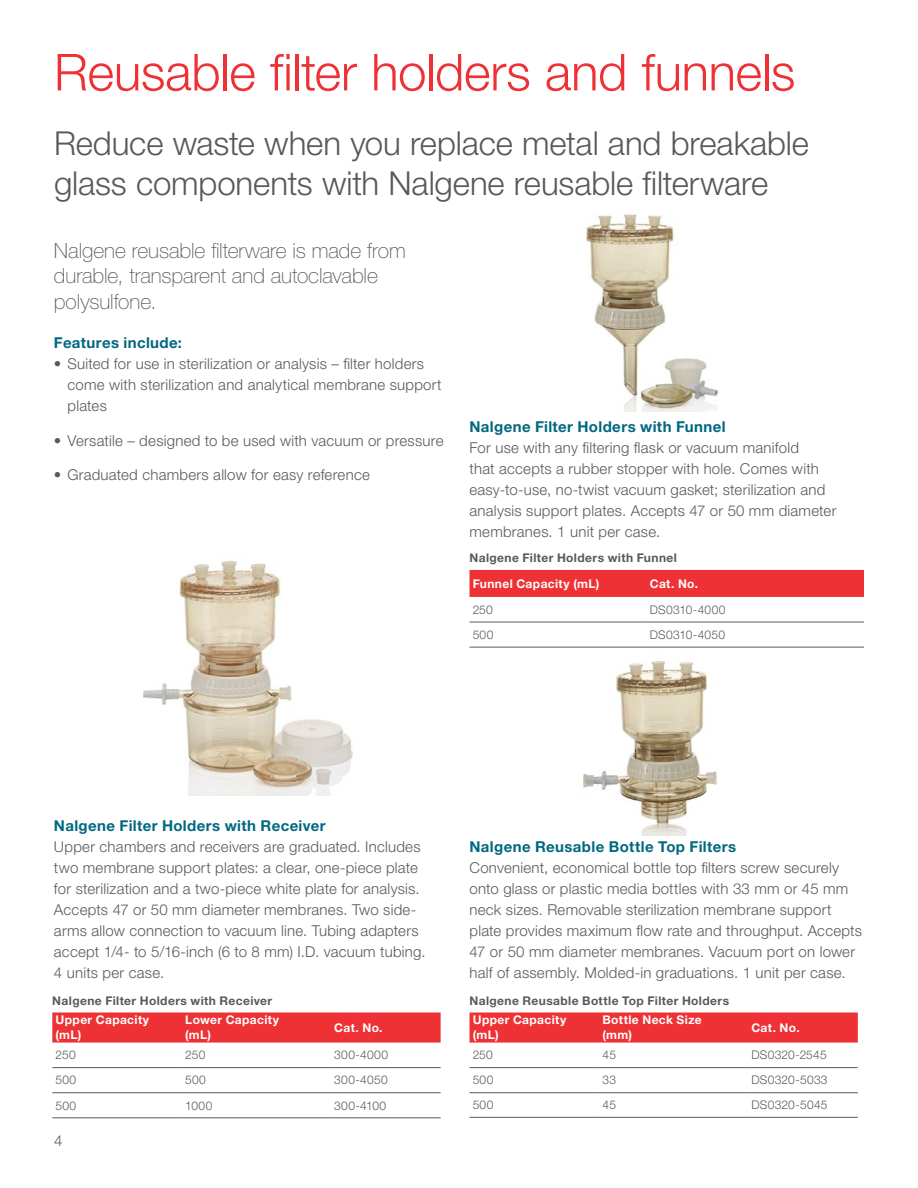
<style>
.page{position:relative;width:918px;height:1188px;background:#fff}
.page>*{position:absolute;margin:0;border:0;box-sizing:border-box;transform-origin:0 0}
.Headline{font:300 51px "Helvetica Neue LTW1 G";letter-spacing:-.01em;color:#ee3134}
.Headline-2{font:300 33px/40.5px "Helvetica Neue LTW1 G";letter-spacing:-.005em;color:#58595b}
.Intro_Paragraph{font:100 21px/25.5px "Helvetica Neue LTW1 G";letter-spacing:-.005em;color:#58595b}
.Body_Copy{font:300 15px/21px "Helvetica Neue LTW1 G";letter-spacing:.015em;color:#58595b}
.Content_Header{font:700 15px "Helvetica Neue LTW1 G";letter-spacing:.025em;color:#006880}
.Table_Text_-_Left{font:300 12px "Helvetica Neue LTW1 G";letter-spacing:.02em;color:#58595b}
.Title_Row_-_Left{font:700 12px "Helvetica Neue LTW1 G";letter-spacing:.03em;color:#fff}
.t1{font:700 12px "Helvetica Neue LTW1 G";letter-spacing:.035em;color:#58595b}
</style>
<div class="page">
<img style="left:143px;top:560px;width:210px;height:235px">
<img style="left:586px;top:214px;width:132px;height:198px">
<img style="left:583px;top:660px;width:134px;height:175px">
<div style="left:469px;top:570px;width:395px;height:27px;background:#ee3134"></div>
<hr style="left:469px;top:647px;width:178px;height:1px;background:#58595b">
<hr style="left:647px;top:647px;width:217px;height:1px;background:#58595b">
<hr style="left:469px;top:622px;width:178px;height:1px;background:#58595b">
<hr style="left:647px;top:622px;width:217px;height:1px;background:#58595b">
<div style="left:52px;top:1012px;width:389px;height:31px;background:#ee3134"></div>
<hr style="left:52px;top:1092px;width:130px;height:1px;background:#58595b">
<hr style="left:182px;top:1092px;width:149px;height:1px;background:#58595b">
<hr style="left:331px;top:1092px;width:110px;height:1px;background:#58595b">
<hr style="left:52px;top:1118px;width:130px;height:1px;background:#58595b">
<hr style="left:182px;top:1118px;width:149px;height:1px;background:#58595b">
<hr style="left:331px;top:1118px;width:110px;height:1px;background:#58595b">
<hr style="left:52px;top:1067px;width:130px;height:1px;background:#58595b">
<hr style="left:182px;top:1067px;width:149px;height:1px;background:#58595b">
<hr style="left:331px;top:1067px;width:110px;height:1px;background:#58595b">
<div style="left:469px;top:1012px;width:389px;height:31px;background:#ee3134"></div>
<hr style="left:469px;top:1092px;width:130px;height:1px;background:#58595b">
<hr style="left:599px;top:1092px;width:149px;height:1px;background:#58595b">
<hr style="left:748px;top:1092px;width:110px;height:1px;background:#58595b">
<hr style="left:469px;top:1117px;width:130px;height:1px;background:#58595b">
<hr style="left:599px;top:1117px;width:149px;height:1px;background:#58595b">
<hr style="left:748px;top:1117px;width:110px;height:1px;background:#58595b">
<hr style="left:469px;top:1067px;width:130px;height:1px;background:#58595b">
<hr style="left:599px;top:1067px;width:149px;height:1px;background:#58595b">
<hr style="left:748px;top:1067px;width:110px;height:1px;background:#58595b">
<p class="Headline" style="left:54px;top:41px;width:743px">Reusable filter holders and funnels</p>
<p class="Headline-2" style="left:54px;top:123px;width:757px">Reduce waste when you replace metal and breakable glass components with Nalgene reusable filterware</p>
<p class="Intro_Paragraph" style="left:54px;top:238px;width:353px">Nalgene reusable filterware is made from durable, transparent and autoclavable polysulfone.</p>
<p class="Content_Header" style="left:54px;top:333px;width:130px">Features include:</p>
<p class="Body_Copy" style="left:67px;top:353px;width:376px;text-indent:-14px">• Suited for use in sterilization or analysis – filter holders come with sterilization and analytical membrane support plates</p>
<p class="Body_Copy" style="left:54px;top:430px;width:391px">• Versatile – designed to be used with vacuum or pressure</p>
<p class="Body_Copy" style="left:54px;top:464px;width:317px">• Graduated chambers allow for easy reference</p>
<p class="Content_Header" style="left:469px;top:417px;width:258px">Nalgene Filter Holders with Funnel</p>
<p class="Body_Copy" style="left:469px;top:437px;width:368px">For use with any filtering flask or vacuum manifold<br>that accepts a rubber stopper with hole. Comes with easy-to-use, no-twist vacuum gasket; sterilization and analysis support plates. Accepts 47 or 50 mm diameter membranes. 1 unit per case.</p>
<p class="t1" style="left:469px;top:551px;width:209px">Nalgene Filter Holders with Funnel</p>
<p class="Title_Row_-_Left" style="left:473px;top:576px;width:128px">Funnel Capacity (mL)</p>
<p class="Title_Row_-_Left" style="left:650px;top:576px;width:50px">Cat. No.</p>
<p class="Table_Text_-_Left" style="left:473px;top:602px;width:22px">250</p>
<p class="Table_Text_-_Left" style="left:650px;top:602px;width:77px">DS0310-4000</p>
<p class="Table_Text_-_Left" style="left:473px;top:627px;width:22px">500</p>
<p class="Table_Text_-_Left" style="left:650px;top:627px;width:77px">DS0310-4050</p>
<p class="Content_Header" style="left:54px;top:816px;width:273px">Nalgene Filter Holders with Receiver</p>
<p class="Body_Copy" style="left:54px;top:836px;width:373px">Upper chambers and receivers are graduated. Includes two membrane support plates: a clear, one-piece plate for sterilization and a two-piece white plate for analysis.<br>Accepts 47 or 50 mm diameter membranes. Two side&shy;arms allow connection to vacuum line. Tubing adapters accept 1/4- to 5/16-inch (6 to 8 mm) I.D. vacuum tubing.<br>4 units per case.</p>
<p class="t1" style="left:52px;top:993px;width:221px">Nalgene Filter Holders with Receiver</p>
<p class="Title_Row_-_Left" style="left:56px;top:1013px;width:95px">Upper Capacity</p>
<p class="Title_Row_-_Left" style="left:56px;top:1028px;width:27px">(mL)</p>
<p class="Title_Row_-_Left" style="left:185px;top:1013px;width:95px">Lower Capacity</p>
<p class="Title_Row_-_Left" style="left:185px;top:1028px;width:27px">(mL)</p>
<p class="Title_Row_-_Left" style="left:334px;top:1020px;width:50px">Cat. No.</p>
<p class="Table_Text_-_Left" style="left:56px;top:1048px;width:22px">250</p>
<p class="Table_Text_-_Left" style="left:185px;top:1048px;width:22px">250</p>
<p class="Table_Text_-_Left" style="left:334px;top:1048px;width:55px">300-4000</p>
<p class="Table_Text_-_Left" style="left:56px;top:1073px;width:22px">500</p>
<p class="Table_Text_-_Left" style="left:185px;top:1073px;width:22px">500</p>
<p class="Table_Text_-_Left" style="left:334px;top:1073px;width:55px">300-4050</p>
<p class="Table_Text_-_Left" style="left:56px;top:1098px;width:22px">500</p>
<p class="Table_Text_-_Left" style="left:185px;top:1098px;width:29px">1000</p>
<p class="Table_Text_-_Left" style="left:334px;top:1098px;width:54px">300-4100</p>
<p class="Body_Copy" style="left:54px;top:1130px;width:10px">4</p>
<p class="Content_Header" style="left:469px;top:837px;width:268px">Nalgene Reusable Bottle Top Filters</p>
<p class="Body_Copy" style="left:469px;top:857px;width:394px">Convenient, economical bottle top filters screw securely onto glass or plastic media bottles with 33 mm or 45 mm neck sizes. Removable sterilization membrane support plate provides maximum flow rate and throughput. Accepts 47 or 50 mm diameter membranes. Vacuum port on lower half of assembly. Molded-in graduations. 1 unit per case.</p>
<p class="t1" style="left:469px;top:993px;width:261px">Nalgene Reusable Bottle Top Filter Holders</p>
<p class="Title_Row_-_Left" style="left:473px;top:1013px;width:95px">Upper Capacity</p>
<p class="Title_Row_-_Left" style="left:473px;top:1028px;width:27px">(mL)</p>
<p class="Title_Row_-_Left" style="left:602px;top:1013px;width:101px">Bottle Neck Size</p>
<p class="Title_Row_-_Left" style="left:602px;top:1028px;width:31px">(mm)</p>
<p class="Title_Row_-_Left" style="left:751px;top:1020px;width:50px">Cat. No.</p>
<p class="Table_Text_-_Left" style="left:473px;top:1048px;width:22px">250</p>
<p class="Table_Text_-_Left" style="left:602px;top:1048px;width:15px">45</p>
<p class="Table_Text_-_Left" style="left:751px;top:1048px;width:77px">DS0320-2545</p>
<p class="Table_Text_-_Left" style="left:473px;top:1073px;width:22px">500</p>
<p class="Table_Text_-_Left" style="left:602px;top:1073px;width:15px">33</p>
<p class="Table_Text_-_Left" style="left:751px;top:1073px;width:78px">DS0320-5033</p>
<p class="Table_Text_-_Left" style="left:473px;top:1098px;width:22px">500</p>
<p class="Table_Text_-_Left" style="left:602px;top:1098px;width:15px">45</p>
<p class="Table_Text_-_Left" style="left:751px;top:1098px;width:78px">DS0320-5045</p>
</div>
